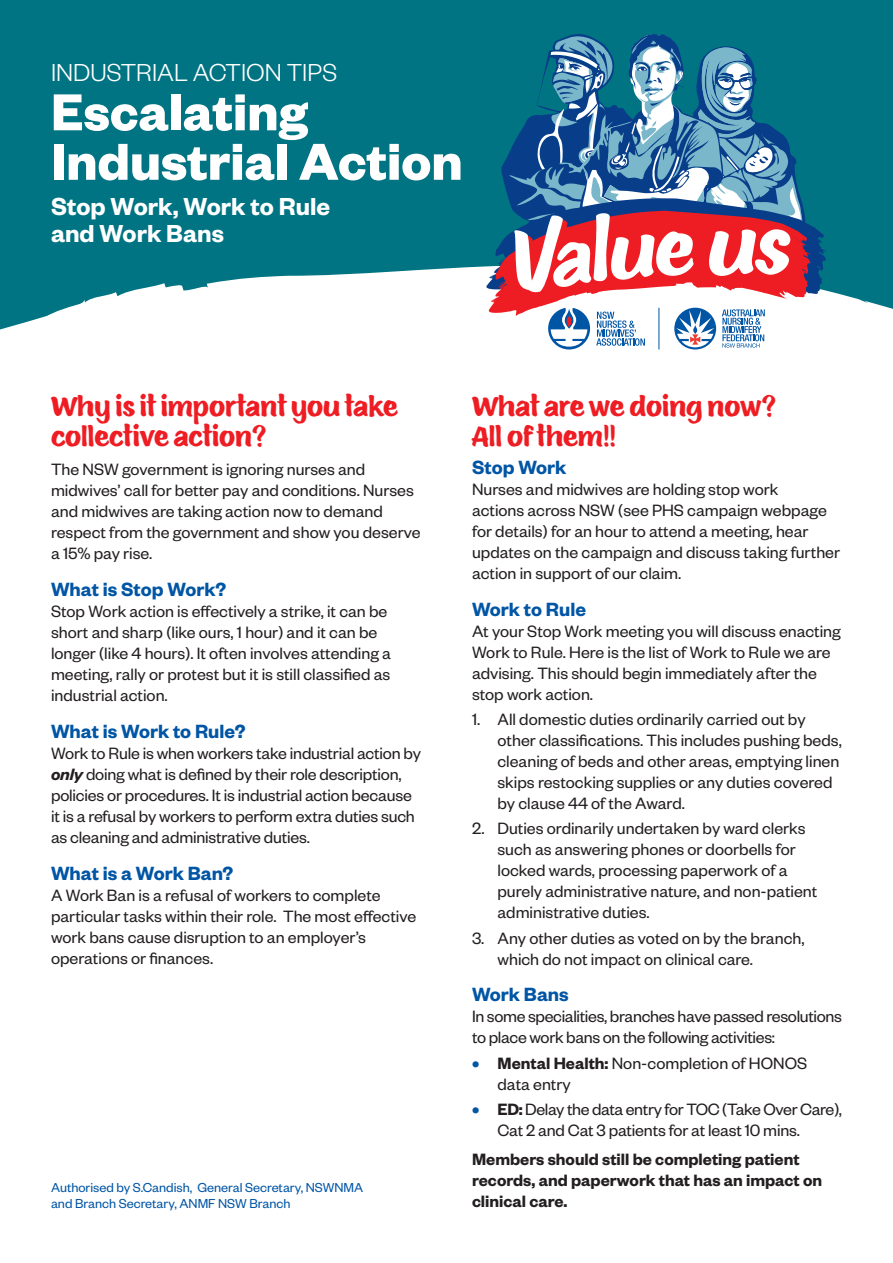
<style>
.page{position:relative;width:893px;height:1263px;background:#fff}
.page>*{position:absolute;margin:0;border:0;box-sizing:border-box;transform-origin:0 0}
.t1{font:700 57px/49.5px "Founders Grotesk";color:#fff}
.t2{font:27px/30px "Eds Market";color:#ee1d23}
.t3{font:600 27px/27px "Founders Grotesk";color:#fff}
.t4{font:300 27px "Founders Grotesk";color:#fff}
.t5{font:600 21px "Founders Grotesk";color:#0155a5}
.t6{font:18px/21px "Founders Grotesk";color:#231f20}
.t7{font:18px/21px "Founders Grotesk";letter-spacing:-.02em;color:#231f20}
.t8{font:600 18px/21px "Founders Grotesk";color:#231f20}
.t9{font:14.25px/16.5px "Founders Grotesk";color:#0155a5}
.s1{font-weight:600;font-style:italic}
.s2{font-weight:700;color:#0155a5}
.s3{font-weight:600}
</style>
<div class="page">
<svg style="left:0;top:0;width:893px;height:350px;fill:#007482"></svg>
<svg style="left:484px;top:33px;width:342px;height:316px"></svg>
<hr style="left:659px;top:308px;width:1px;height:41px;background:#0155a5">
<h2 class="t4" style="left:51px;top:56px;width:288px">INDUSTRIAL ACTION TIPS</h2>
<h1 class="t1" style="left:51px;top:84px;width:413px">Escalating<br>Industrial Action</h1>
<h2 class="t3" style="left:51px;top:192px;width:281px">Stop Work, Work to Rule and Work Bans</h2>
<h2 class="t2" style="left:51px;top:392px;width:348px">Why is it important you take collective action?</h2>
<p class="t6" style="left:51px;top:458px;width:371px">The NSW government is ignoring nurses and midwives’ call for better pay and conditions. Nurses and midwives are taking action now to demand respect from the government and show you deserve a 15% pay rise.</p>
<p class="t5" style="left:51px;top:576px;width:177px">What is Stop Work?</p>
<p class="t6" style="left:51px;top:600px;width:341px">Stop Work action is effectively a strike, it can be short and sharp (like ours, 1 hour) and it can be longer (like 4 hours). It often involves attending a meeting, rally or protest but it is still classified as industrial action.</p>
<p class="t5" style="left:51px;top:718px;width:196px">What is Work to Rule?</p>
<p class="t6" style="left:51px;top:742px;width:371px">Work to Rule is when workers take industrial action by <span class="s1">only</span> doing what is defined by their role description, policies or procedures. It is industrial action because it is a refusal by workers to perform extra duties such as cleaning and administrative duties.</p>
<p class="t5" style="left:51px;top:859px;width:184px">What is a Work Ban?</p>
<p class="t6" style="left:51px;top:883px;width:367px">A Work Ban is a refusal of workers to complete particular tasks within their role. The most effective work bans cause disruption to an employer’s operations or finances.</p>
<p class="t9" style="left:51px;top:1178px;width:314px">Authorised by S.Candish, General Secretary, NSWNMA and Branch Secretary, ANMF NSW Branch</p>
<h2 class="t2" style="left:472px;top:392px;width:306px">What are we doing now?<br>All of them!!</h2>
<p class="t5" style="left:472px;top:454px;width:96px">Stop Work</p>
<p class="t6" style="left:472px;top:478px;width:369px">Nurses and midwives are holding stop work<br>actions across NSW (see PHS campaign webpage for details) for an hour to attend a meeting, hear updates on the campaign and discuss taking further action in support of our claim.</p>
<p class="t5" style="left:472px;top:596px;width:116px">Work to Rule</p>
<p class="t6" style="left:472px;top:620px;width:370px">At your Stop Work meeting you will discuss enacting Work to Rule. Here is the list of Work to Rule we are advising. This should begin immediately after the stop work action.</p>
<p class="t6" style="left:497px;top:708px;width:346px;text-indent:-26px">1. All domestic duties ordinarily carried out by other classifications. This includes pushing beds, cleaning of beds and other areas, emptying linen skips restocking supplies or any duties covered by clause 44 of the Award.</p>
<p class="t6" style="left:497px;top:817px;width:321px;text-indent:-26px">2. Duties ordinarily undertaken by ward clerks such as answering phones or doorbells for locked wards, processing paperwork of a purely administrative nature, and non-patient administrative duties.</p>
<p class="t6" style="left:497px;top:926px;width:309px;text-indent:-26px">3. Any other duties as voted on by the branch, which do not impact on clinical care.</p>
<p class="t5" style="left:472px;top:981px;width:98px">Work Bans</p>
<p class="t7" style="left:472px;top:1005px;width:371px">In some specialities, branches have passed resolutions to place work bans on the following activities:</p>
<p class="t6" style="left:497px;top:1051px;width:311px;text-indent:-26px"><span class="s2">•</span> <span class="s3">Mental Health:</span> Non-completion of HONOS data entry</p>
<p class="t6" style="left:497px;top:1098px;width:346px;text-indent:-26px"><span class="s2">•</span> <span class="s3">ED:</span> Delay the data entry for TOC (Take Over Care),<br>Cat 2 and Cat 3 patients for at least 10 mins.</p>
<p class="t8" style="left:472px;top:1148px;width:352px">Members should still be completing patient records, and paperwork that has an impact on clinical care.</p>
</div>
